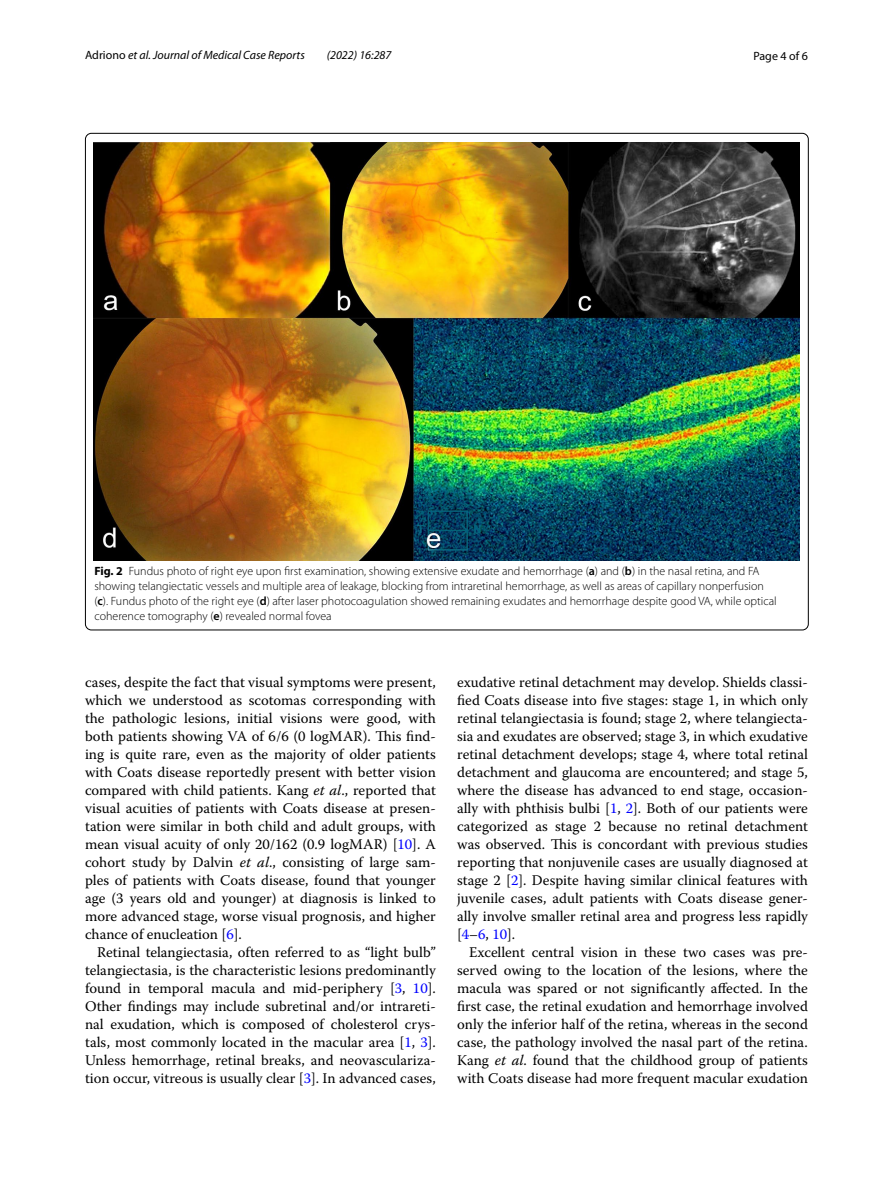
<style>
.page{position:relative;width:893px;height:1187px;background:#fff}
.page>*{position:absolute;margin:0;border:0;box-sizing:border-box;transform-origin:0 0}
.t1{font:14.7px/18px "Warnock Pro";color:#000;text-align:justify}
.t2{font:300 12px/15px "Myriad Pro";color:#000}
.t3{font:italic 12px "Myriad Pro";color:#000}
.t4{font:12px "Myriad Pro";color:#000}
.s1{font-style:normal}
.s2{font-weight:700}
.s3{font-weight:600}
.s4{font-style:italic}
.s5{color:#00f}
</style>
<div class="page">
<img style="left:94px;top:142px;width:706px;height:418px">
<p class="t3" style="left:85px;top:48px;width:221px"><span class="s1">Adriono</span> et al. Journal of Medical Case Reports</p>
<p class="t3" style="left:327px;top:48px;width:66px">(2022) 16:287</p>
<p class="t4" style="left:753px;top:48px;width:56px">Page 4 of 6</p>
<p class="t2" style="left:94px;top:564px;width:684px"><span class="s2">Fig. 2</span> Fundus photo of right eye upon first examination, showing extensive exudate and hemorrhage (<span class="s3">a</span>) and (<span class="s3">b</span>) in the nasal retina, and FA showing telangiectatic vessels and multiple area of leakage, blocking from intraretinal hemorrhage, as well as areas of capillary nonperfusion (<span class="s3">c</span>). Fundus photo of the right eye (<span class="s3">d</span>) after laser photocoagulation showed remaining exudates and hemorrhage despite good VA, while optical coherence tomography (<span class="s3">e</span>) revealed normal fovea</p>
<p class="t1" style="left:85px;top:672px;width:352px">cases, despite the fact that visual symptoms were present, which we understood as scotomas corresponding with the pathologic lesions, initial visions were good, with both patients showing VA of 6/6 (0 logMAR). This find&shy;ing is quite rare, even as the majority of older patients with Coats disease reportedly present with better vision compared with child patients. Kang <span class="s4">et al</span>., reported that visual acuities of patients with Coats disease at presen&shy;tation were similar in both child and adult groups, with mean visual acuity of only 20/162 (0.9 logMAR) [<span class="s5">10</span>]. A cohort study by Dalvin <span class="s4">et al</span>., consisting of large sam&shy;ples of patients with Coats disease, found that younger age (3 years old and younger) at diagnosis is linked to more advanced stage, worse visual prognosis, and higher chance of enucleation [<span class="s5">6</span>].</p>
<p class="t1" style="left:85px;top:942px;width:352px;text-indent:12px">Retinal telangiectasia, often referred to as “light bulb” telangiectasia, is the characteristic lesions predominantly found in temporal macula and mid-periphery [<span class="s5">3</span>, <span class="s5">10</span>].<br>Other findings may include subretinal and/or intrareti&shy;nal exudation, which is composed of cholesterol crys&shy;tals, most commonly located in the macular area [<span class="s5">1</span>, <span class="s5">3</span>].<br>Unless hemorrhage, retinal breaks, and neovasculariza&shy;tion occur, vitreous is usually clear [<span class="s5">3</span>]. In advanced cases,</p>
<p class="t1" style="left:457px;top:672px;width:352px">exudative retinal detachment may develop. Shields classi&shy;fied Coats disease into five stages: stage 1, in which only retinal telangiectasia is found; stage 2, where telangiecta&shy;sia and exudates are observed; stage 3, in which exudative retinal detachment develops; stage 4, where total retinal detachment and glaucoma are encountered; and stage 5, where the disease has advanced to end stage, occasion&shy;ally with phthisis bulbi [<span class="s5">1</span>, <span class="s5">2</span>]. Both of our patients were categorized as stage 2 because no retinal detachment was observed. This is concordant with previous studies reporting that nonjuvenile cases are usually diagnosed at stage 2 [<span class="s5">2</span>]. Despite having similar clinical features with juvenile cases, adult patients with Coats disease gener&shy;ally involve smaller retinal area and progress less rapidly [<span class="s5">4</span>–<span class="s5">6</span>, <span class="s5">10</span>].</p>
<p class="t1" style="left:457px;top:942px;width:352px;text-indent:12px">Excellent central vision in these two cases was pre&shy;served owing to the location of the lesions, where the macula was spared or not significantly affected. In the first case, the retinal exudation and hemorrhage involved only the inferior half of the retina, whereas in the second case, the pathology involved the nasal part of the retina.<br>Kang <span class="s4">et al</span>. found that the childhood group of patients with Coats disease had more frequent macular exudation</p>
</div>
